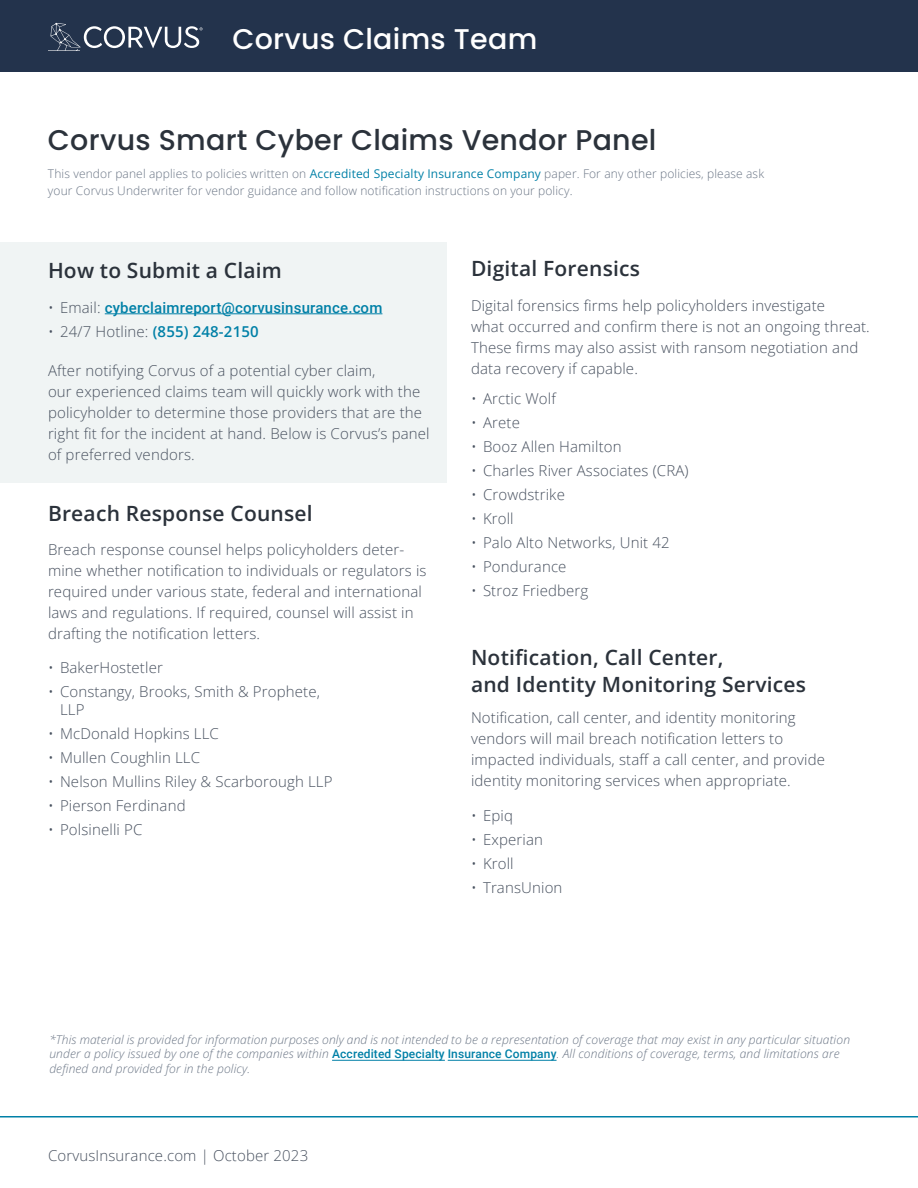
<style>
.page{position:relative;width:918px;height:1188px;background:#fff}
.page>*{position:absolute;margin:0;border:0;box-sizing:border-box;transform-origin:0 0}
.t1{font:500 28.5px "Poppins";letter-spacing:.01em;color:#2b323b}
.t2{font:500 28.5px "Poppins";letter-spacing:.01em;color:#fff}
.t3{font:600 21px/27px "Open Sans";letter-spacing:.01em;color:#2b323b}
.t4{font:300 15px/21px "Open Sans";letter-spacing:.01em;color:#495260}
.t5{font:500 15px "Roboto";letter-spacing:.01em;color:#0080a7}
.t6{font:italic 300 12px/14.4px "Open Sans";letter-spacing:.01em;color:#6a7585}
.t7{font:300 12px/16.8px "Open Sans";letter-spacing:.01em;color:#6a7585}
.s1{font-weight:400;color:#0080a7}
.s2{font-family:"Open Sans";font-weight:300;color:#495260}
.s3{font-weight:600;color:#0080a7}
.s4{font-family:"Roboto";font-weight:500;font-style:normal;color:#0080a7}
</style>
<div class="page">
<div style="left:0;top:0;width:918px;height:72px;background:#23334c"></div>
<svg style="left:48px;top:23px;width:155px;height:28px"></svg>
<hr style="left:0;top:1116px;width:918px;height:2px;background:#0080a7">
<div style="left:0;top:243px;width:447px;height:240px;background:#f0f4f4"></div>
<hr style="left:105px;top:313px;width:277px;height:1px;background:#0080a7">
<hr style="left:448px;top:1060px;width:109px;height:1px;background:#0080a7">
<hr style="left:332px;top:1060px;width:113px;height:1px;background:#0080a7">
<h1 class="t2" style="left:232px;top:23px;width:306px">Corvus Claims Team</h1>
<h1 class="t1" style="left:48px;top:123px;width:610px">Corvus Smart Cyber Claims Vendor Panel</h1>
<p class="t7" style="left:48px;top:165px;width:718px">This vendor panel applies to policies written on <span class="s1">Accredited Specialty Insurance Company</span> paper. For any other policies, please ask your Corvus Underwriter for vendor guidance and follow notification instructions on your policy.</p>
<h2 class="t3" style="left:48px;top:257px;width:235px">How to Submit a Claim</h2>
<p class="t5" style="left:48px;top:297px;width:336px"><span class="s2">• Email:</span> cyberclaimreport@corvusinsurance.com</p>
<p class="t4" style="left:48px;top:320px;width:212px">• 24/7 Hotline: <span class="s3">(855) 248-2150</span></p>
<p class="t4" style="left:48px;top:359px;width:383px">After notifying Corvus of a potential cyber claim,<br>our experienced claims team will quickly work with the policyholder to determine those providers that are the right fit for the incident at hand. Below is Corvus’s panel of preferred vendors.</p>
<h2 class="t3" style="left:48px;top:499px;width:266px">Breach Response Counsel</h2>
<p class="t4" style="left:48px;top:539px;width:380px">Breach response counsel helps policyholders deter&shy;mine whether notification to individuals or regulators is required under various state, federal and international laws and regulations. If required, counsel will assist in drafting the notification letters.</p>
<p class="t4" style="left:48px;top:657px;width:116px">• BakerHostetler</p>
<p class="t4" style="left:60px;top:683px;width:262px;line-height:18px;text-indent:-12px">• Constangy, Brooks, Smith &amp; Prophete,<br>LLP</p>
<p class="t4" style="left:48px;top:723px;width:172px">• McDonald Hopkins LLC</p>
<p class="t4" style="left:48px;top:747px;width:154px">• Mullen Coughlin LLC</p>
<p class="t4" style="left:48px;top:771px;width:286px">• Nelson Mullins Riley &amp; Scarborough LLP</p>
<p class="t4" style="left:48px;top:795px;width:139px">• Pierson Ferdinand</p>
<p class="t4" style="left:48px;top:819px;width:96px">• Polsinelli PC</p>
<h2 class="t3" style="left:471px;top:255px;width:171px">Digital Forensics</h2>
<p class="t4" style="left:471px;top:294px;width:400px">Digital forensics firms help policyholders investigate<br>what occurred and confirm there is not an ongoing threat.<br>These firms may also assist with ransom negotiation and data recovery if capable.</p>
<p class="t4" style="left:471px;top:387px;width:86px">• Arctic Wolf</p>
<p class="t4" style="left:471px;top:411px;width:50px">• Arete</p>
<p class="t4" style="left:471px;top:435px;width:152px">• Booz Allen Hamilton</p>
<p class="t4" style="left:471px;top:459px;width:219px">• Charles River Associates (CRA)</p>
<p class="t4" style="left:471px;top:483px;width:95px">• Crowdstrike</p>
<p class="t4" style="left:471px;top:507px;width:44px">• Kroll</p>
<p class="t4" style="left:471px;top:531px;width:200px">• Palo Alto Networks, Unit 42</p>
<p class="t4" style="left:471px;top:555px;width:97px">• Pondurance</p>
<p class="t4" style="left:471px;top:579px;width:119px">• Stroz Friedberg</p>
<h2 class="t3" style="left:471px;top:643px;width:337px">Notification, Call Center,<br>and Identity Monitoring Services</h2>
<p class="t4" style="left:471px;top:707px;width:356px">Notification, call center, and identity monitoring vendors will mail breach notification letters to impacted individuals, staff a call center, and provide identity monitoring services when appropriate.</p>
<p class="t4" style="left:471px;top:804px;width:43px">• Epiq</p>
<p class="t4" style="left:471px;top:828px;width:73px">• Experian</p>
<p class="t4" style="left:471px;top:852px;width:44px">• Kroll</p>
<p class="t4" style="left:471px;top:876px;width:93px">• TransUnion</p>
<p class="t6" style="left:49px;top:1032px;width:802px">*This material is provided for information purposes only and is not intended to be a representation of coverage that may exist in any particular situation under a policy issued by one of the companies within <span class="s4">Accredited Specialty Insurance Company</span>. All conditions of coverage, terms, and limitations are defined and provided for in the policy.</p>
<p class="t4" style="left:48px;top:1144px;width:262px">CorvusInsurance.com | October 2023</p>
</div>
